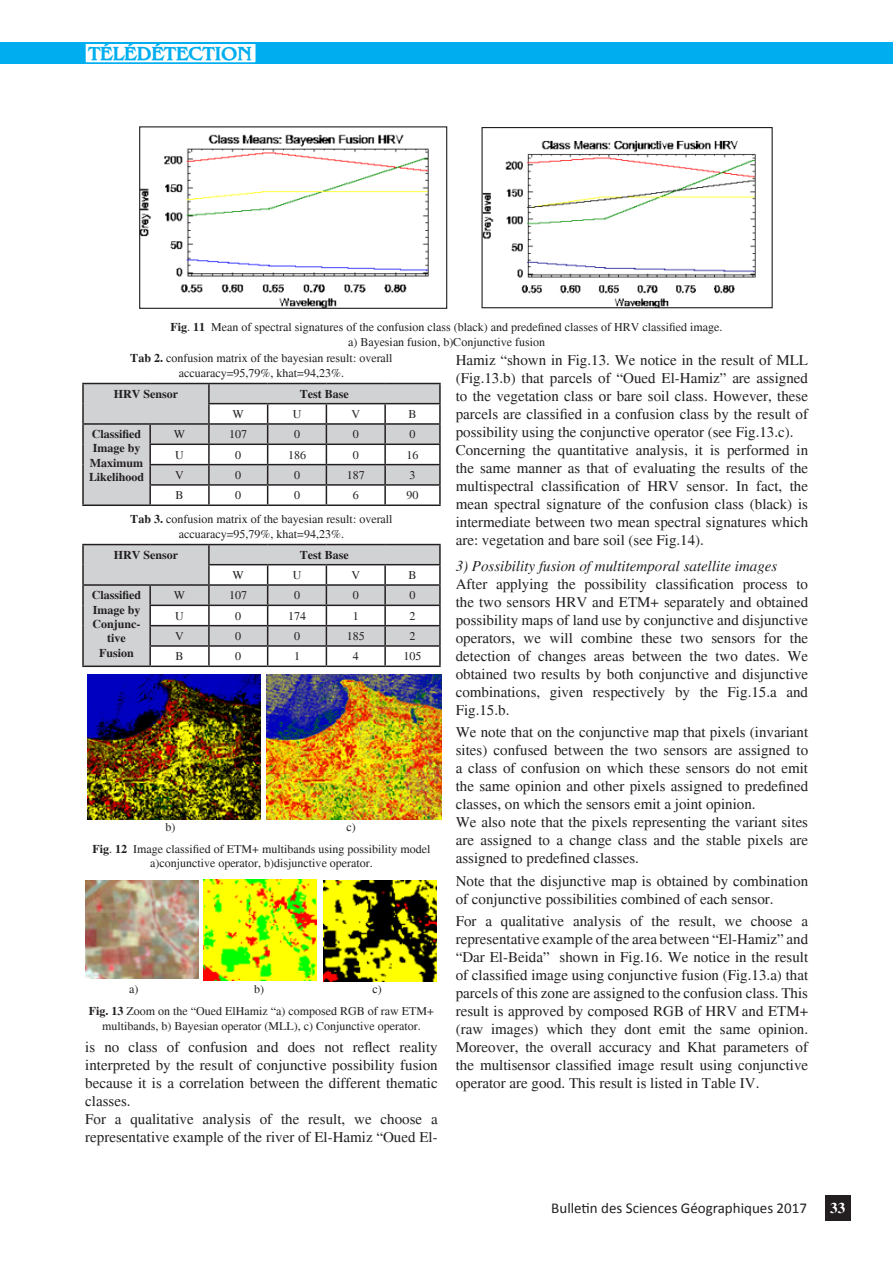
<style>
.page{position:relative;width:893px;height:1263px;background:#fff}
.page>*{position:absolute;margin:0;border:0;box-sizing:border-box;transform-origin:0 0}
.t1{font:700 19.5px "Bangle";color:#00aeef;scale:1.08 1}
.TEXTE{font:15px/18px "Times";color:#231f20;text-align:justify}
.TEXTE-2{font:italic 15px "Times";color:#231f20}
.t2{font:15px "Calibri";color:#231f20}
.t3{font:700 15px "Times";color:#fff}
.LES_FIGURES{font:12px/14.4px "Times";color:#231f20;text-align:center}
.LES_FIGURES-2{font:700 12px/14.4px "Times";color:#231f20;text-align:center}
.s1{font-weight:700}
</style>
<div class="page">
<div style="left:825px;top:1195px;width:25px;height:25px;background:#231f20"></div>
<div style="left:0;top:43px;width:893px;height:21px;background:#00aeef"></div>
<div style="left:84px;top:43px;width:173px;height:21px;background:#fff;border:2px solid #00aeef"></div>
<svg style="left:82px;top:383px;width:359px;height:121px"></svg>
<hr style="left:82px;top:504px;width:68px;height:2px;background:#231f20">
<hr style="left:150px;top:504px;width:59px;height:2px;background:#231f20">
<hr style="left:209px;top:504px;width:59px;height:2px;background:#231f20">
<hr style="left:268px;top:504px;width:58px;height:2px;background:#231f20">
<hr style="left:326px;top:504px;width:59px;height:2px;background:#231f20">
<hr style="left:385px;top:504px;width:56px;height:2px;background:#231f20">
<svg style="left:82px;top:544px;width:359px;height:121px"></svg>
<hr style="left:82px;top:665px;width:68px;height:2px;background:#231f20">
<hr style="left:150px;top:665px;width:59px;height:2px;background:#231f20">
<hr style="left:209px;top:665px;width:59px;height:2px;background:#231f20">
<hr style="left:268px;top:665px;width:58px;height:2px;background:#231f20">
<hr style="left:326px;top:665px;width:59px;height:2px;background:#231f20">
<hr style="left:385px;top:665px;width:56px;height:2px;background:#231f20">
<img style="left:87px;top:675px;width:174px;height:144px">
<img style="left:267px;top:675px;width:174px;height:144px">
<img style="left:85px;top:880px;width:113px;height:99px">
<img style="left:203px;top:879px;width:113px;height:102px">
<img style="left:324px;top:880px;width:113px;height:102px">
<img style="left:483px;top:140px;width:273px;height:166px">
<div style="left:481px;top:127px;width:292px;height:181px;border:1px solid #231f20"></div>
<img style="left:141px;top:134px;width:288px;height:173px">
<div style="left:139px;top:126px;width:308px;height:183px;border:1px solid #231f20"></div>
<h1 class="t1" style="left:88px;top:40px;width:153px">TÉLÉDÉTECTION</h1>
<p class="LES_FIGURES" style="left:171px;top:320px;width:553px"><span class="s1">Fig</span>. <span class="s1">11</span> Mean of spectral signatures of the confusion class (black) and predefined classes of HRV classified image.</p>
<p class="LES_FIGURES" style="left:348px;top:335px;width:198px">a) Bayesian fusion, b)Conjunctive fusion</p>
<p class="LES_FIGURES" style="left:130px;top:351px;width:264px"><span class="s1">Tab 2.</span> confusion matrix of the bayesian result: overall accuaracy=95,79%, khat=94,23%.</p>
<p class="LES_FIGURES-2" style="left:114px;top:387px;width:66px">HRV Sensor</p>
<p class="LES_FIGURES-2" style="left:300px;top:387px;width:50px">Test Base</p>
<p class="LES_FIGURES" style="left:233px;top:407px;width:13px">W</p>
<p class="LES_FIGURES" style="left:293px;top:407px;width:10px">U</p>
<p class="LES_FIGURES" style="left:351px;top:407px;width:10px">V</p>
<p class="LES_FIGURES" style="left:409px;top:407px;width:10px">B</p>
<p class="LES_FIGURES-2" style="left:89px;top:427px;width:57px">Classified<br>Image by<br>Maximum<br>Likelihood</p>
<p class="LES_FIGURES" style="left:174px;top:427px;width:13px">W</p>
<p class="LES_FIGURES" style="left:229px;top:427px;width:19px">107</p>
<p class="LES_FIGURES" style="left:294px;top:427px;width:7px">0</p>
<p class="LES_FIGURES" style="left:353px;top:427px;width:7px">0</p>
<p class="LES_FIGURES" style="left:410px;top:427px;width:7px">0</p>
<p class="TEXTE" style="left:456px;top:351px;width:354px">Hamiz “shown in Fig.13. We notice in the result of MLL (Fig.13.b) that parcels of “Oued El-Hamiz” are assigned to the vegetation class or bare soil class. However, these parcels are classified in a confusion class by the result of possibility using the conjunctive operator (see Fig.13.c).</p>
<p class="TEXTE" style="left:456px;top:441px;width:354px">Concerning the quantitative analysis, it is performed in the same manner as that of evaluating the results of the multispectral classification of HRV sensor. In fact, the mean spectral signature of the confusion class (black) is intermediate between two mean spectral signatures which are: vegetation and bare soil (see Fig.14).</p>
<p class="TEXTE-2" style="left:456px;top:558px;width:323px">3) Possibility fusion of multitemporal satellite images</p>
<p class="TEXTE" style="left:456px;top:575px;width:354px">After applying the possibility classification process to the two sensors HRV and ETM+ separately and obtained possibility maps of land use by conjunctive and disjunctive operators, we will combine these two sensors for the detection of changes areas between the two dates. We obtained two results by both conjunctive and disjunctive combinations, given respectively by the Fig.15.a and Fig.15.b.</p>
<p class="TEXTE" style="left:456px;top:723px;width:354px">We note that on the conjunctive map that pixels (invariant sites) confused between the two sensors are assigned to a class of confusion on which these sensors do not emit the same opinion and other pixels assigned to predefined classes, on which the sensors emit a joint opinion.</p>
<p class="TEXTE" style="left:456px;top:813px;width:354px">We also note that the pixels representing the variant sites are assigned to a change class and the stable pixels are assigned to predefined classes.</p>
<p class="TEXTE" style="left:456px;top:872px;width:354px">Note that the disjunctive map is obtained by combination of conjunctive possibilities combined of each sensor.</p>
<p class="TEXTE" style="left:456px;top:912px;width:354px">For a qualitative analysis of the result, we choose a representative example of the area between “El-Hamiz” and “Dar El-Beida” shown in Fig.16. We notice in the result of classified image using conjunctive fusion (Fig.13.a) that parcels of this zone are assigned to the confusion class. This result is approved by composed RGB of HRV and ETM+ (raw images) which they dont emit the same opinion.<br>Moreover, the overall accuracy and Khat parameters of the multisensor classified image result using conjunctive operator are good. This result is listed in Table IV.</p>
<p class="LES_FIGURES" style="left:175px;top:447px;width:10px">U</p>
<p class="LES_FIGURES" style="left:235px;top:447px;width:7px">0</p>
<p class="LES_FIGURES" style="left:288px;top:447px;width:19px">186</p>
<p class="LES_FIGURES" style="left:353px;top:447px;width:7px">0</p>
<p class="LES_FIGURES" style="left:407px;top:447px;width:13px">16</p>
<p class="LES_FIGURES" style="left:175px;top:468px;width:10px">V</p>
<p class="LES_FIGURES" style="left:235px;top:468px;width:7px">0</p>
<p class="LES_FIGURES" style="left:294px;top:468px;width:7px">0</p>
<p class="LES_FIGURES" style="left:347px;top:468px;width:19px">187</p>
<p class="LES_FIGURES" style="left:410px;top:468px;width:7px">3</p>
<p class="LES_FIGURES" style="left:176px;top:488px;width:10px">B</p>
<p class="LES_FIGURES" style="left:235px;top:488px;width:7px">0</p>
<p class="LES_FIGURES" style="left:294px;top:488px;width:7px">0</p>
<p class="LES_FIGURES" style="left:353px;top:488px;width:7px">6</p>
<p class="LES_FIGURES" style="left:407px;top:488px;width:13px">90</p>
<p class="LES_FIGURES" style="left:130px;top:512px;width:264px"><span class="s1">Tab 3.</span> confusion matrix of the bayesian result: overall accuaracy=95,79%, khat=94,23%.</p>
<p class="LES_FIGURES-2" style="left:114px;top:548px;width:66px">HRV Sensor</p>
<p class="LES_FIGURES-2" style="left:300px;top:548px;width:50px">Test Base</p>
<p class="LES_FIGURES" style="left:233px;top:568px;width:13px">W</p>
<p class="LES_FIGURES" style="left:293px;top:568px;width:10px">U</p>
<p class="LES_FIGURES" style="left:351px;top:568px;width:10px">V</p>
<p class="LES_FIGURES" style="left:409px;top:568px;width:10px">B</p>
<p class="LES_FIGURES-2" style="left:92px;top:588px;width:51px">Classified<br>Image by<br>Conjunc&shy;tive<br>Fusion</p>
<p class="LES_FIGURES" style="left:174px;top:588px;width:13px">W</p>
<p class="LES_FIGURES" style="left:229px;top:588px;width:19px">107</p>
<p class="LES_FIGURES" style="left:294px;top:588px;width:7px">0</p>
<p class="LES_FIGURES" style="left:353px;top:588px;width:7px">0</p>
<p class="LES_FIGURES" style="left:410px;top:588px;width:7px">0</p>
<p class="LES_FIGURES" style="left:175px;top:609px;width:10px">U</p>
<p class="LES_FIGURES" style="left:235px;top:609px;width:7px">0</p>
<p class="LES_FIGURES" style="left:288px;top:609px;width:19px">174</p>
<p class="LES_FIGURES" style="left:353px;top:609px;width:7px">1</p>
<p class="LES_FIGURES" style="left:410px;top:609px;width:7px">2</p>
<p class="LES_FIGURES" style="left:175px;top:629px;width:10px">V</p>
<p class="LES_FIGURES" style="left:235px;top:629px;width:7px">0</p>
<p class="LES_FIGURES" style="left:294px;top:629px;width:7px">0</p>
<p class="LES_FIGURES" style="left:347px;top:629px;width:19px">185</p>
<p class="LES_FIGURES" style="left:410px;top:629px;width:7px">2</p>
<p class="LES_FIGURES" style="left:176px;top:649px;width:10px">B</p>
<p class="LES_FIGURES" style="left:235px;top:649px;width:7px">0</p>
<p class="LES_FIGURES" style="left:294px;top:649px;width:7px">1</p>
<p class="LES_FIGURES" style="left:353px;top:649px;width:7px">4</p>
<p class="LES_FIGURES" style="left:404px;top:649px;width:19px">105</p>
<p class="LES_FIGURES" style="left:165px;top:820px;width:11px">b)</p>
<p class="LES_FIGURES" style="left:346px;top:820px;width:11px">c)</p>
<p class="LES_FIGURES" style="left:93px;top:841px;width:339px"><span class="s1">Fig</span>. <span class="s1">12</span> Image classified of ETM+ multibands using possibility model</p>
<p class="LES_FIGURES" style="left:150px;top:856px;width:224px">a)conjunctive operator, b)disjunctive operator.</p>
<p class="LES_FIGURES" style="left:129px;top:981px;width:11px">a)</p>
<p class="LES_FIGURES" style="left:254px;top:981px;width:11px">b)</p>
<p class="LES_FIGURES" style="left:373px;top:981px;width:11px">c)</p>
<p class="LES_FIGURES" style="left:89px;top:1004px;width:347px"><span class="s1">Fig. 13</span> Zoom on the “Oued ElHamiz “a) composed RGB of raw ETM+ multibands, b) Bayesian operator (MLL), c) Conjunctive operator.</p>
<p class="TEXTE" style="left:85px;top:1038px;width:354px">is no class of confusion and does not reflect reality interpreted by the result of conjunctive possibility fusion because it is a correlation between the different thematic classes.</p>
<p class="TEXTE" style="left:85px;top:1110px;width:354px">For a qualitative analysis of the result, we choose a representative example of the river of El-Hamiz “Oued El-</p>
<p class="t2" style="left:551px;top:1198px;width:257px">Bulletin des Sciences Géographiques 2017</p>
<p class="t3" style="left:830px;top:1199px;width:16px">33</p>
</div>
